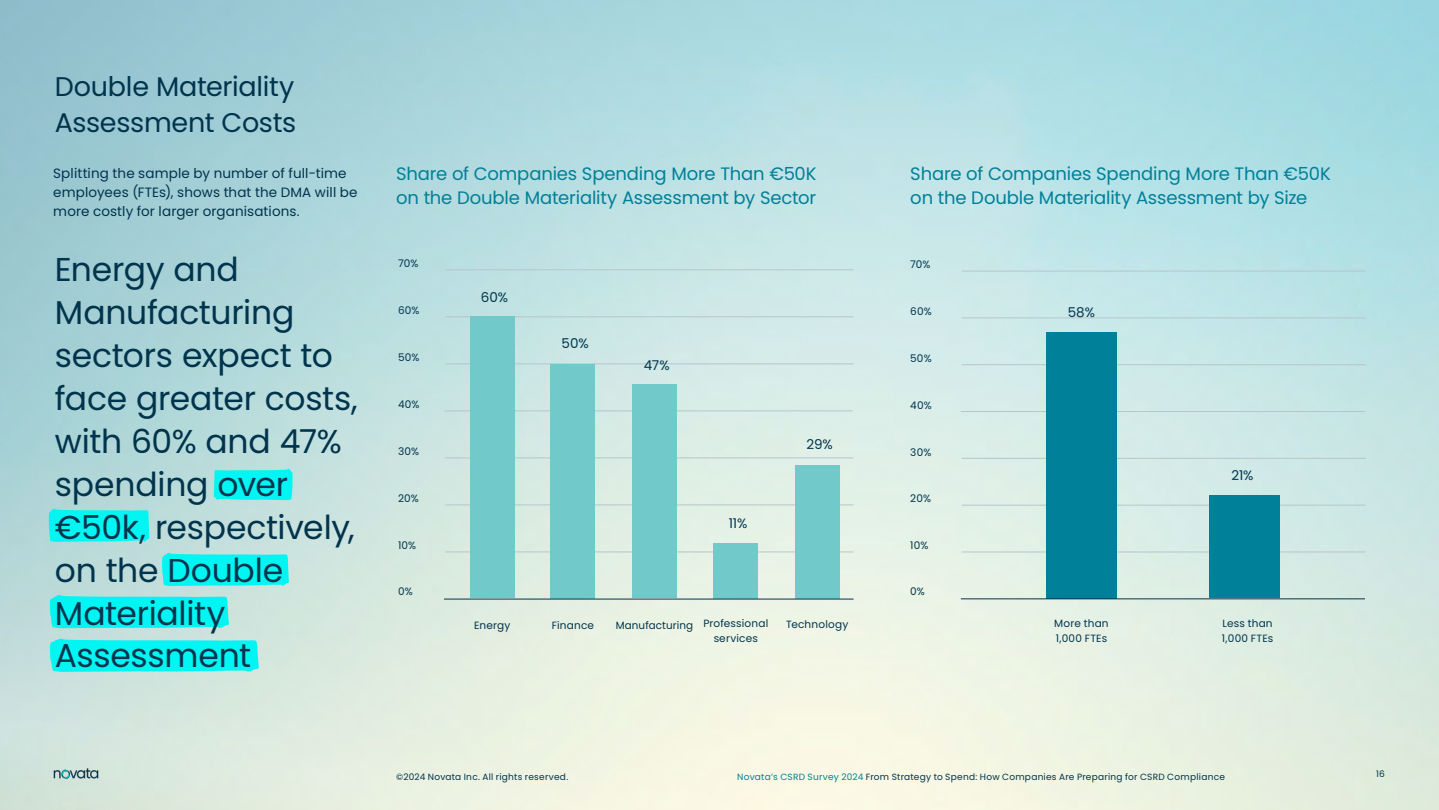
<style>
.page{position:relative;width:1439px;height:810px;background:#fff}
.page>*{position:absolute;margin:0;border:0;box-sizing:border-box;transform-origin:0 0}
.t1{font:33px/42.9px "Poppins";letter-spacing:-.01em;color:#00344d}
.t2{font:27px/36px "Poppins";letter-spacing:-.01em;color:#00344d}
.t3{font:18px/24px "Poppins";letter-spacing:-.01em;color:#008099}
.t4{font:13.5px/18.9px "Poppins";letter-spacing:.01em;color:#00344d}
.t5{font:10.5px/14.7px "Poppins";letter-spacing:.015em;color:#00344d}
.t6{font:9px "Poppins";letter-spacing:.025em;color:#00344d}
.s1{color:#008099}
</style>
<div class="page">
<img style="left:0;top:0;width:1438px;height:810px">
<hr style="left:961px;top:411px;width:404px;height:1px;background:#b6c6cc">
<hr style="left:961px;top:364px;width:404px;height:1px;background:#b6c6cc">
<hr style="left:961px;top:318px;width:404px;height:1px;background:#b6c6cc">
<hr style="left:961px;top:271px;width:404px;height:1px;background:#b6c6cc">
<hr style="left:961px;top:552px;width:404px;height:1px;background:#b6c6cc">
<hr style="left:961px;top:505px;width:404px;height:1px;background:#b6c6cc">
<hr style="left:961px;top:458px;width:404px;height:1px;background:#b6c6cc">
<div style="left:1045px;top:332px;width:71px;height:266px;background:#008099"></div>
<div style="left:1209px;top:495px;width:70px;height:103px;background:#008099"></div>
<hr style="left:961px;top:598px;width:404px;height:1px;background:#00344d">
<hr style="left:445px;top:269px;width:408px;height:1px;background:#b6c6cc">
<hr style="left:444px;top:410px;width:408px;height:1px;background:#b6c6cc">
<hr style="left:445px;top:363px;width:408px;height:1px;background:#b6c6cc">
<hr style="left:445px;top:316px;width:408px;height:1px;background:#b6c6cc">
<hr style="left:445px;top:552px;width:408px;height:1px;background:#b6c6cc">
<hr style="left:445px;top:505px;width:408px;height:1px;background:#b6c6cc">
<hr style="left:445px;top:458px;width:408px;height:1px;background:#b6c6cc">
<div style="left:470px;top:317px;width:44px;height:281px;background:#72c9ca"></div>
<div style="left:550px;top:364px;width:45px;height:234px;background:#72c9ca"></div>
<div style="left:632px;top:384px;width:44px;height:214px;background:#72c9ca"></div>
<div style="left:713px;top:543px;width:45px;height:55px;background:#72c9ca"></div>
<div style="left:795px;top:465px;width:44px;height:133px;background:#72c9ca"></div>
<hr style="left:444px;top:599px;width:409px;height:1px;background:#00344d">
<svg style="left:214px;top:468px;width:79px;height:32px;background:#11f2f0"></svg>
<svg style="left:49px;top:508px;width:100px;height:34px;background:#11f2f0"></svg>
<svg style="left:162px;top:553px;width:127px;height:33px;background:#0ef3f1"></svg>
<svg style="left:50px;top:595px;width:179px;height:33px;background:#0df3f1"></svg>
<svg style="left:50px;top:638px;width:209px;height:34px;background:#13f3f0"></svg>
<img style="left:42px;top:757px;width:68px;height:32px">
<h2 class="t2" style="left:55px;top:69px;width:243px">Double Materiality<br>Assessment Costs</h2>
<p class="t4" style="left:53px;top:164px;width:306px">Splitting the sample by number of full-time employees (FTEs), shows that the DMA will be more costly for larger organisations.</p>
<h1 class="t1" style="left:55px;top:249px;width:304px">Energy and<br>Manufacturing sectors expect to face greater costs, with 60% and 47% spending over €50k, respectively, on the Double<br>Materiality<br>Assessment</h1>
<p class="t3" style="left:396px;top:162px;width:422px">Share of Companies Spending More Than €50K on the Double Materiality Assessment by Sector</p>
<p class="t5" style="left:398px;top:256px;width:22px">70%</p>
<p class="t5" style="left:398px;top:303px;width:23px">60%</p>
<p class="t5" style="left:398px;top:350px;width:23px">50%</p>
<p class="t5" style="left:398px;top:397px;width:23px">40%</p>
<p class="t5" style="left:398px;top:444px;width:23px">30%</p>
<p class="t5" style="left:398px;top:491px;width:22px">20%</p>
<p class="t5" style="left:398px;top:538px;width:20px">10%</p>
<p class="t5" style="left:398px;top:584px;width:16px">0%</p>
<p class="t4" style="left:481px;top:288px;width:29px">60%</p>
<p class="t4" style="left:561px;top:334px;width:29px">50%</p>
<p class="t4" style="left:643px;top:356px;width:27px">47%</p>
<p class="t4" style="left:729px;top:514px;width:20px">11%</p>
<p class="t4" style="left:806px;top:435px;width:28px">29%</p>
<p class="t5" style="left:474px;top:618px;width:38px">Energy</p>
<p class="t5" style="left:552px;top:618px;width:44px">Finance</p>
<p class="t5" style="left:713px;top:619px;width:56px;line-height:13.4px;text-indent:-98px">Manufacturing Professional services</p>
<p class="t5" style="left:786px;top:617px;width:64px">Technology</p>
<p class="t3" style="left:910px;top:162px;width:422px">Share of Companies Spending More Than €50K on the Double Materiality Assessment by Size</p>
<p class="t5" style="left:910px;top:257px;width:22px">70%</p>
<p class="t5" style="left:910px;top:304px;width:23px">60%</p>
<p class="t5" style="left:910px;top:351px;width:23px">50%</p>
<p class="t5" style="left:910px;top:398px;width:23px">40%</p>
<p class="t5" style="left:910px;top:445px;width:23px">30%</p>
<p class="t5" style="left:910px;top:491px;width:22px">20%</p>
<p class="t5" style="left:910px;top:538px;width:20px">10%</p>
<p class="t5" style="left:910px;top:584px;width:16px">0%</p>
<p class="t4" style="left:1067px;top:303px;width:29px">58%</p>
<p class="t4" style="left:1231px;top:466px;width:24px">21%</p>
<p class="t5" style="left:1054px;top:616px;width:56px">More than<br>1,000 FTEs</p>
<p class="t5" style="left:1222px;top:616px;width:53px">Less than<br>1,000 FTEs</p>
<p class="t6" style="left:396px;top:772px;width:174px">©2024 Novata Inc. All rights reserved.</p>
<p class="t6" style="left:737px;top:772px;width:489px"><span class="s1">Novata’s CSRD Survey 2024</span> From Strategy to Spend: How Companies Are Preparing for CSRD Compliance</p>
<p class="t6" style="left:1376px;top:769px;width:10px">16</p>
</div>
